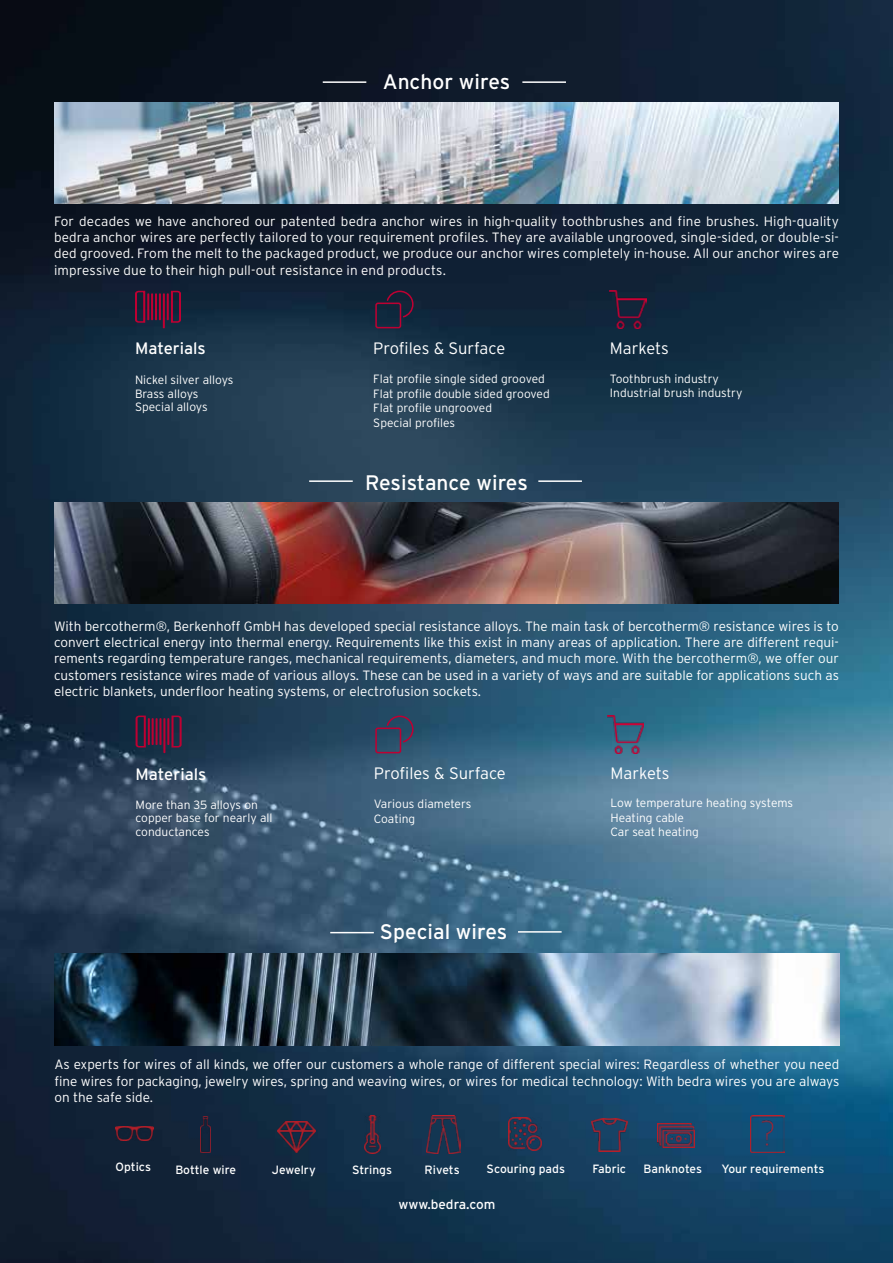
<style>
.page{position:relative;width:893px;height:1263px;background:#fff}
.page>*{position:absolute;margin:0;border:0;box-sizing:border-box;transform-origin:0 0}
.t1{font:21px "Interstate";color:#fff}
.t2{font:300 16.5px "Interstate";letter-spacing:-.005em;color:#fff}
.t3{font:16.5px "Interstate";color:#fff}
.t4{font:300 13.5px/16.2px "Interstate";color:#fff;text-align:justify}
.t5{font:13.5px "Interstate";color:#fff}
.t6{font:300 12px/14.4px "Interstate";color:#fff}
.t7{font:12px "Interstate";color:#fff}
</style>
<div class="page">
<img style="left:0;top:0;width:893px;height:1263px">
<img style="left:54px;top:503px;width:785px;height:100px">
<img style="left:54px;top:103px;width:785px;height:100px">
<hr style="left:323px;top:81px;width:43px;height:2px;background:#fff">
<hr style="left:522px;top:81px;width:44px;height:2px;background:#fff">
<svg style="left:135px;top:291px;width:11px;height:32px"></svg>
<hr style="left:167px;top:294px;width:2px;height:25px;background:#be0032">
<hr style="left:163px;top:294px;width:2px;height:34px;background:#be0032">
<hr style="left:159px;top:294px;width:2px;height:25px;background:#be0032">
<hr style="left:155px;top:294px;width:2px;height:25px;background:#be0032">
<hr style="left:151px;top:294px;width:2px;height:25px;background:#be0032">
<hr style="left:147px;top:294px;width:2px;height:25px;background:#be0032">
<svg style="left:170px;top:291px;width:11px;height:32px"></svg>
<div style="left:375px;top:303px;width:26px;height:25px;border:2px solid #be0032;border-radius:2px"></div>
<svg style="left:386px;top:291px;width:27px;height:28px"></svg>
<img style="left:610px;top:291px;width:37px;height:37px">
<hr style="left:309px;top:480px;width:44px;height:2px;background:#fff">
<hr style="left:538px;top:480px;width:44px;height:2px;background:#fff">
<svg style="left:136px;top:715px;width:11px;height:33px"></svg>
<hr style="left:167px;top:719px;width:2px;height:25px;background:#be0032">
<hr style="left:164px;top:719px;width:1px;height:33px;background:#be0032">
<svg style="left:156px;top:719px;width:5px;height:25px"></svg>
<hr style="left:152px;top:719px;width:2px;height:25px;background:#be0032">
<hr style="left:148px;top:719px;width:2px;height:25px;background:#be0032">
<svg style="left:170px;top:715px;width:11px;height:33px"></svg>
<div style="left:375px;top:727px;width:26px;height:26px;border:2px solid #be0032;border-radius:2px"></div>
<svg style="left:386px;top:715px;width:27px;height:29px"></svg>
<img style="left:607px;top:716px;width:37px;height:37px">
<hr style="left:330px;top:932px;width:44px;height:1px;background:#fff">
<hr style="left:518px;top:931px;width:44px;height:2px;background:#fff">
<img style="left:54px;top:953px;width:785px;height:92px">
<img style="left:116px;top:1126px;width:38px;height:15px">
<img style="left:277px;top:1121px;width:39px;height:31px">
<img style="left:201px;top:1117px;width:10px;height:36px">
<img style="left:657px;top:1123px;width:38px;height:25px">
<img style="left:427px;top:1115px;width:34px;height:38px">
<img style="left:508px;top:1118px;width:33px;height:33px">
<img style="left:591px;top:1118px;width:37px;height:33px">
<img style="left:364px;top:1115px;width:17px;height:38px">
<img style="left:750px;top:1116px;width:35px;height:36px">
<h1 class="t1" style="left:383px;top:70px;width:129px">Anchor wires</h1>
<p class="t4" style="left:54px;top:213px;width:786px">For decades we have anchored our patented bedra anchor wires in high-quality toothbrushes and fine brushes. High-quality bedra anchor wires are perfectly tailored to your requirement profiles. They are available ungrooved, single-sided, or double-si&shy;ded grooved. From the melt to the packaged product, we produce our anchor wires completely in-house. All our anchor wires are impressive due to their high pull-out resistance in end products.</p>
<p class="t3" style="left:135px;top:339px;width:72px">Materials</p>
<p class="t2" style="left:373px;top:339px;width:134px">Profiles &amp; Surface</p>
<p class="t2" style="left:610px;top:339px;width:61px">Markets</p>
<p class="t6" style="left:610px;top:371px;width:134px">Toothbrush industry<br>Industrial brush industry</p>
<p class="t6" style="left:373px;top:372px;width:178px">Flat profile single sided grooved<br>Flat profile double sided grooved<br>Flat profile ungrooved<br>Special profiles</p>
<p class="t6" style="left:135px;top:373px;width:100px;line-height:13.5px">Nickel silver alloys<br>Brass alloys<br>Special alloys</p>
<h1 class="t1" style="left:365px;top:470px;width:164px">Resistance wires</h1>
<p class="t4" style="left:54px;top:618px;width:787px">With bercotherm®, Berkenhoff GmbH has developed special resistance alloys. The main task of bercotherm® resistance wires is to convert electrical energy into thermal energy. Requirements like this exist in many areas of application. There are different requi&shy;rements regarding temperature ranges, mechanical requirements, diameters, and much more. With the bercotherm®, we offer our customers resistance wires made of various alloys. These can be used in a variety of ways and are suitable for applications such as electric blankets, underfloor heating systems, or electrofusion sockets.</p>
<p class="t3" style="left:136px;top:765px;width:72px">Materials</p>
<p class="t2" style="left:374px;top:763px;width:134px">Profiles &amp; Surface</p>
<p class="t2" style="left:610px;top:763px;width:61px">Markets</p>
<p class="t6" style="left:610px;top:796px;width:184px">Low temperature heating systems<br>Heating cable<br>Car seat heating</p>
<p class="t6" style="left:374px;top:797px;width:99px">Various diameters<br>Coating</p>
<p class="t6" style="left:136px;top:798px;width:138px;line-height:13.5px">More than 35 alloys on copper base for nearly all conductances</p>
<h1 class="t1" style="left:380px;top:920px;width:129px">Special wires</h1>
<p class="t4" style="left:54px;top:1056px;width:786px">As experts for wires of all kinds, we offer our customers a whole range of different special wires: Regardless of whether you need fine wires for packaging, jewelry wires, spring and weaving wires, or wires for medical technology: With bedra wires you are always on the safe side.</p>
<p class="t7" style="left:116px;top:1160px;width:37px">Optics</p>
<p class="t7" style="left:175px;top:1163px;width:62px">Bottle wire</p>
<p class="t7" style="left:272px;top:1163px;width:45px">Jewelry</p>
<p class="t7" style="left:352px;top:1163px;width:42px">Strings</p>
<p class="t7" style="left:425px;top:1163px;width:37px">Rivets</p>
<p class="t7" style="left:487px;top:1162px;width:80px">Scouring pads</p>
<p class="t7" style="left:592px;top:1162px;width:35px">Fabric</p>
<p class="t7" style="left:644px;top:1162px;width:60px">Banknotes</p>
<p class="t7" style="left:721px;top:1162px;width:104px">Your requirements</p>
<p class="t5" style="left:398px;top:1197px;width:99px">www.bedra.com</p>
</div>
